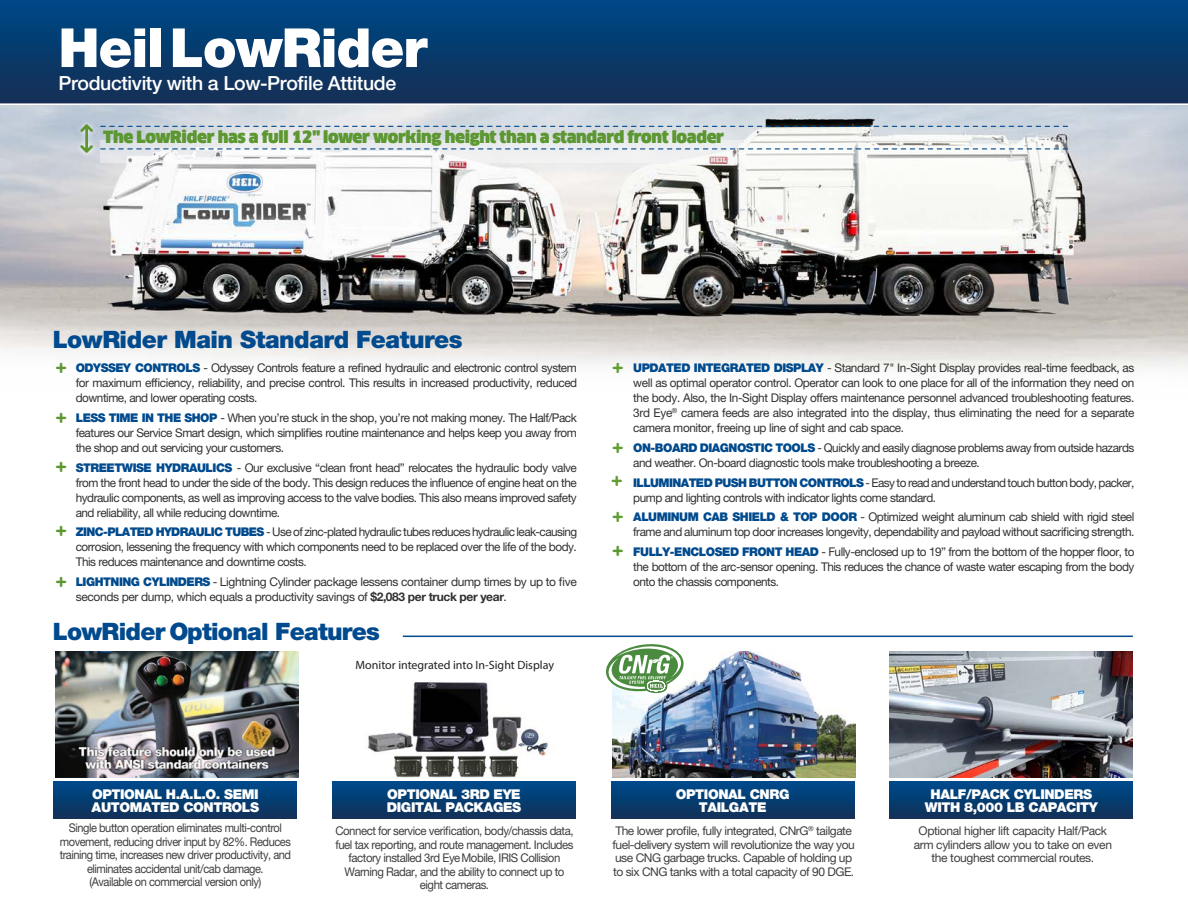
<style>
.page{position:relative;width:1188px;height:918px;background:#fff}
.page>*{position:absolute;margin:0;border:0;box-sizing:border-box;transform-origin:0 0}
.t1{font:54px "Helvetica Neue LT 95 Blk";letter-spacing:-.02em;color:#fff}
.t2{font:24px "Helvetica Neue LT 95 Blk";letter-spacing:-.02em;color:#004a8d}
.t3{font:19.5px "Helvetica Neue LT 65 Md";letter-spacing:-.02em;color:#fff}
.t4{font:900 18px "Helvetica Rounded LT Std";color:#5c9731}
.t5{font:900 18px "Helvetica Rounded LT Std";color:#619d33}
.t6{font:900 16.5px "Clan Offc";letter-spacing:-.02em;color:#5c9731}
.t7{font:13.5px "Helvetica Neue LT 95 Blk";letter-spacing:-.03em;color:#fff}
.t8{font:12px/15px "Helvetica Neue LT 55 Rm";letter-spacing:-.04em;color:#312f30;text-align:justify}
.t9{font:12px/13.5px "Helvetica Neue LT 55 Rm";letter-spacing:-.04em;color:#3e3e3f}
.t10{font:12px/13.5px "Helvetica Neue LT 55 Rm";letter-spacing:-.04em;color:#3e3e3f;text-align:center;scale:.92 1}
.t11{font:12px/13.5px "Helvetica Neue LT 55 Rm";letter-spacing:-.04em;color:#3e3e3f;text-align:center;scale:.95 1}
.t12{font:12px "Myriad Pro";color:#231f20}
.s1{font-family:"Helvetica Neue LT 95 Blk";color:#004a8d}
.s2{font-family:"Helvetica Neue LT 75 Bd"}
</style>
<div class="page">
<img style="left:0;top:0;width:1188px;height:819px">
<img style="left:0;top:106px;width:1188px;height:295px">
<svg style="left:100px;top:140px;width:968px;height:22px;fill:#eff0f0"></svg>
<svg style="left:101px;top:126px;width:967px;height:1px"></svg>
<svg style="left:101px;top:148px;width:967px;height:1px"></svg>
<svg style="left:54px;top:782px;width:243px;height:37px"></svg>
<svg style="left:333px;top:782px;width:243px;height:37px"></svg>
<svg style="left:611px;top:782px;width:243px;height:37px"></svg>
<svg style="left:890px;top:782px;width:243px;height:37px"></svg>
<img style="left:55px;top:651px;width:243px;height:127px">
<img style="left:613px;top:651px;width:243px;height:127px">
<img style="left:348px;top:651px;width:216px;height:127px">
<img style="left:890px;top:651px;width:243px;height:127px">
<hr style="left:403px;top:636px;width:730px;height:1px;background:#004a8d">
<div style="left:75px;top:118px;width:23px;height:40px;background:linear-gradient(to bottom,#b2c2d3,#d3d7de)"></div>
<svg style="left:80px;top:124px;width:13px;height:29px"></svg>
<svg style="left:606px;top:644px;width:78px;height:49px"></svg>
<p class="t1" style="left:58px;top:15px;width:370px">HeilLowRider</p>
<p class="t3" style="left:58px;top:72px;width:339px">Productivity with a Low-Profile Attitude</p>
<p class="t6" style="left:103px;top:127px;width:623px">The LowRider has a full 12" lower working height than a standard front loader</p>
<p class="t2" style="left:53px;top:325px;width:412px">LowRider Main Standard Features</p>
<p class="t4" style="left:56px;top:355px;width:12px">+</p>
<p class="t4" style="left:56px;top:405px;width:12px">+</p>
<p class="t4" style="left:56px;top:454px;width:12px">+</p>
<p class="t4" style="left:56px;top:518px;width:12px">+</p>
<p class="t4" style="left:56px;top:569px;width:12px">+</p>
<p class="t8" style="left:76px;top:360px;width:503px"><span class="s1">ODYSSEY CONTROLS</span> - Odyssey Controls feature a refined hydraulic and electronic control system for maximum efficiency, reliability, and precise control. This results in increased productivity, reduced downtime, and lower operating costs.</p>
<p class="t8" style="left:76px;top:410px;width:503px"><span class="s1">LESS TIME IN THE SHOP</span> - When you’re stuck in the shop, you’re not making money. The Half/Pack features our Service Smart design, which simplifies routine maintenance and helps keep you away from the shop and out servicing your customers.</p>
<p class="t8" style="left:76px;top:460px;width:503px"><span class="s1">STREETWISE HYDRAULICS</span> - Our exclusive “clean front head” relocates the hydraulic body valve from the front head to under the side of the body. This design reduces the influence of engine heat on the hydraulic components, as well as improving access to the valve bodies. This also means improved safety and reliability, all while reducing downtime.</p>
<p class="t8" style="left:76px;top:524px;width:503px"><span class="s1">ZINC-PLATED HYDRAULIC TUBES</span> - Use of zinc-plated hydraulic tubes reduces hydraulic leak-causing corrosion, lessening the frequency with which components need to be replaced over the life of the body.<br>This reduces maintenance and downtime costs.</p>
<p class="t8" style="left:76px;top:574px;width:503px"><span class="s1">LIGHTNING CYLINDERS</span> - Lightning Cylinder package lessens container dump times by up to five seconds per dump, which equals a productivity savings of <span class="s2">$2,083 per truck per year</span>.</p>
<p class="t2" style="left:53px;top:617px;width:329px">LowRider Optional Features</p>
<p class="t12" style="left:356px;top:658px;width:200px">Monitor integrated into In-Sight Display</p>
<p class="t5" style="left:612px;top:355px;width:12px">+</p>
<p class="t8" style="left:633px;top:360px;width:503px"><span class="s1">UPDATED INTEGRATED DISPLAY</span> - Standard 7" In-Sight Display provides real-time feedback, as well as optimal operator control. Operator can look to one place for all of the information they need on the body. Also, the In-Sight Display offers maintenance personnel advanced troubleshooting features.<br>3rd Eye<sup>®</sup> camera feeds are also integrated into the display, thus eliminating the need for a separate camera monitor, freeing up line of sight and cab space.</p>
<p class="t8" style="left:633px;top:440px;width:503px"><span class="s1">ON-BOARD DIAGNOSTIC TOOLS</span> - Quickly and easily diagnose problems away from outside hazards and weather. On-board diagnostic tools make troubleshooting a breeze.</p>
<p class="t8" style="left:633px;top:475px;width:503px"><span class="s1">ILLUMINATED PUSH BUTTON CONTROLS</span> - Easy to read and understand touch button body, packer, pump and lighting controls with indicator lights come standard.</p>
<p class="t8" style="left:633px;top:509px;width:503px"><span class="s1">ALUMINUM CAB SHIELD &amp; TOP DOOR</span> - Optimized weight aluminum cab shield with rigid steel frame and aluminum top door increases longevity, dependability and payload without sacrificing strength.</p>
<p class="t8" style="left:633px;top:544px;width:503px"><span class="s1">FULLY-ENCLOSED FRONT HEAD</span> - Fully-enclosed up to 19” from the bottom of the hopper floor, to the bottom of the arc-sensor opening. This reduces the chance of waste water escaping from the body onto the chassis components.</p>
<p class="t5" style="left:612px;top:435px;width:12px">+</p>
<p class="t5" style="left:612px;top:468px;width:12px">+</p>
<p class="t5" style="left:612px;top:504px;width:12px">+</p>
<p class="t4" style="left:612px;top:538px;width:12px">+</p>
<p class="t7" style="left:92px;top:786px;width:168px">OPTIONAL H.A.L.O. SEMI</p>
<p class="t7" style="left:92px;top:800px;width:169px">AUTOMATED CONTROLS</p>
<p class="t10" style="left:60px;top:821px;width:253px">Single button operation eliminates multi-control movement, reducing driver input by 82%. Reduces training time, increases new driver productivity, and eliminates accidental unit/cab damage.</p>
<p class="t10" style="left:89px;top:875px;width:188px">(Available on commercial version only)</p>
<p class="t7" style="left:387px;top:786px;width:135px">OPTIONAL 3RD EYE</p>
<p class="t7" style="left:387px;top:800px;width:136px">DIGITAL PACKAGES</p>
<p class="t11" style="left:335px;top:824px;width:252px">Connect for service verification, body/chassis data, fuel tax reporting, and route management. Includes factory installed 3rd EyeMobile, IRIS Collision Warning Radar, and the ability to connect up to eight cameras.</p>
<p class="t7" style="left:676px;top:786px;width:115px">OPTIONAL CNRG</p>
<p class="t7" style="left:699px;top:800px;width:69px">TAILGATE</p>
<p class="t9" style="left:612px;top:824px;width:244px">The lower profile, fully integrated, CNrG<sup>®</sup> tailgate fuel-delivery system will revolutionize the way you use CNG garbage trucks. Capable of holding up to six CNG tanks with a total capacity of 90 DGE.</p>
<p class="t7" style="left:931px;top:786px;width:163px">HALF/PACK CYLINDERS</p>
<p class="t7" style="left:925px;top:800px;width:174px">WITH 8,000 LB CAPACITY</p>
<p class="t9" style="left:919px;top:824px;width:190px">Optional higher lift capacity Half/Pack</p>
<p class="t9" style="left:914px;top:837px;width:200px">arm cylinders allow you to take on even</p>
<p class="t9" style="left:931px;top:851px;width:164px">the toughest commercial routes.</p>
</div>
